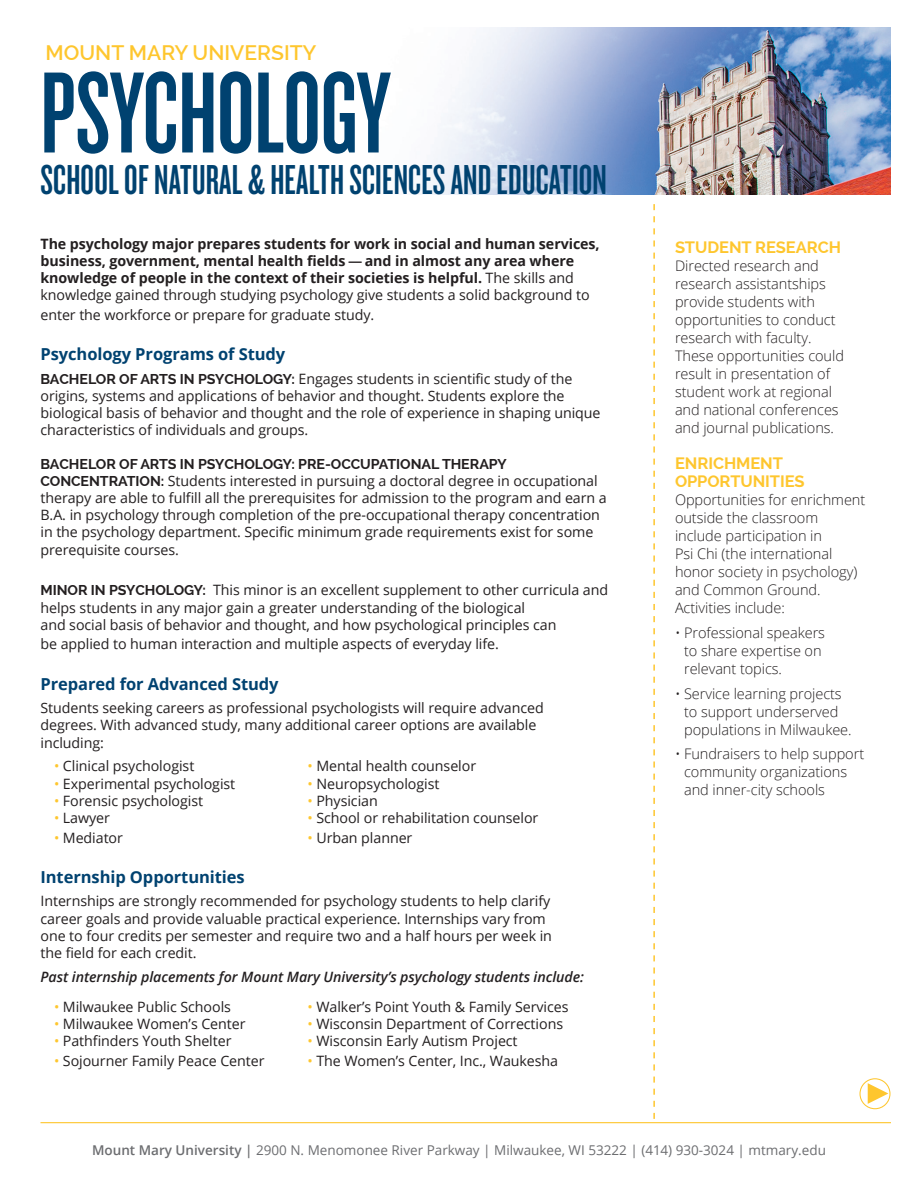
<style>
.page{position:relative;width:918px;height:1188px;background:#fff}
.page>*{position:absolute;margin:0;border:0;box-sizing:border-box;transform-origin:0 0}
.t1{font:120px "Knockout 47 Bantamweight";color:#004270}
.t2{font:43.5px "Knockout 47 Bantamweight";letter-spacing:.005em;color:#004270}
.t3{font:600 21px "Raleway";color:#fec62e}
.t4{font:700 16.5px "Open Sans";letter-spacing:-.005em;color:#004270}
.t5{font:700 16.5px/18px "Raleway";letter-spacing:-.005em;color:#fec62e}
.t6{font:300 14.55px/18px "Open Sans";letter-spacing:-.005em;color:#231f20}
.t7{font:14.25px/17.1px "Open Sans";letter-spacing:-.005em;color:#231f20}
.t8{font:700 14.25px/17.1px "Open Sans";letter-spacing:-.005em;color:#231f20}
.t9{font:italic 600 14.25px "Open Sans";letter-spacing:-.005em;color:#231f20}
.t10{font:13.5px "Open Sans";color:#6c6d70}
.s1{font-weight:600}
.s2{font-weight:400}
.s3{font-family:"Raleway";font-weight:700}
.s4{color:#fec62e}
</style>
<div class="page">
<img style="left:422px;top:27px;width:469px;height:168px">
<svg style="left:653px;top:204px;width:2px;height:915px"></svg>
<hr style="left:40px;top:1122px;width:851px;height:1px;background:#fec62e">
<svg style="left:868px;top:1083px;width:20px;height:21px"></svg>
<div style="left:859px;top:1078px;width:31px;height:31px;border:1px solid #fec62e;border-radius:50%"></div>
<p class="t3" style="left:46px;top:41px;width:272px">MOUNT MARY UNIVERSITY</p>
<p class="t1" style="left:40px;top:43px;width:352px">PSYCHOLOGY</p>
<p class="t2" style="left:40px;top:155px;width:568px">SCHOOL OF NATURAL &amp; HEALTH SCIENCES AND EDUCATION</p>
<p class="t8" style="left:40px;top:234px;width:561px">The psychology major prepares students for work in social and human services, business, government, mental health fields <span class="s1">—</span> and in almost any area where knowledge of people in the context of their societies is helpful. <span class="s2">The skills and knowledge gained through studying psychology give students a solid background to</span></p>
<p class="t7" style="left:40px;top:306px;width:335px">enter the workforce or prepare for graduate study.</p>
<p class="t4" style="left:40px;top:342px;width:246px">Psychology Programs of Study</p>
<p class="t7" style="left:40px;top:369px;width:562px"><span class="s3">BACHELOR OF ARTS IN PSYCHOLOGY:</span> Engages students in scientific study of the origins, systems and applications of behavior and thought. Students explore the biological basis of behavior and thought and the role of experience in shaping unique characteristics of individuals and groups.</p>
<p class="t7" style="left:40px;top:455px;width:568px"><span class="s3">BACHELOR OF ARTS IN PSYCHOLOGY: PRE-OCCUPATIONAL THERAPY CONCENTRATION:</span> Students interested in pursuing a doctoral degree in occupational therapy are able to fulfill all the prerequisites for admission to the program and earn a B.A. in psychology through completion of the pre-occupational therapy concentration in the psychology department. Specific minimum grade requirements exist for some prerequisite courses.</p>
<p class="t7" style="left:40px;top:581px;width:569px"><span class="s3">MINOR IN PSYCHOLOGY:</span> This minor is an excellent supplement to other curricula and helps students in any major gain a greater understanding of the biological<br>and social basis of behavior and thought, and how psychological principles can</p>
<p class="t7" style="left:40px;top:635px;width:460px">be applied to human interaction and multiple aspects of everyday life.</p>
<p class="t4" style="left:40px;top:672px;width:240px">Prepared for Advanced Study</p>
<p class="t7" style="left:40px;top:699px;width:505px">Students seeking careers as professional psychologists will require advanced degrees. With advanced study, many additional career options are available including:</p>
<p class="t7" style="left:54px;top:757px;width:142px"><span class="s4">•</span> Clinical psychologist</p>
<p class="t7" style="left:308px;top:757px;width:170px"><span class="s4">•</span> Mental health counselor</p>
<p class="t7" style="left:54px;top:774px;width:183px"><span class="s4">•</span> Experimental psychologist</p>
<p class="t7" style="left:308px;top:774px;width:133px"><span class="s4">•</span> Neuropsychologist</p>
<p class="t7" style="left:54px;top:792px;width:151px"><span class="s4">•</span> Forensic psychologist</p>
<p class="t7" style="left:308px;top:792px;width:72px"><span class="s4">•</span> Physician</p>
<p class="t7" style="left:54px;top:809px;width:57px"><span class="s4">•</span> Lawyer</p>
<p class="t7" style="left:308px;top:809px;width:232px"><span class="s4">•</span> School or rehabilitation counselor</p>
<p class="t7" style="left:54px;top:828px;width:70px"><span class="s4">•</span> Mediator</p>
<p class="t7" style="left:308px;top:828px;width:106px"><span class="s4">•</span> Urban planner</p>
<p class="t4" style="left:40px;top:865px;width:206px">Internship Opportunities</p>
<p class="t7" style="left:40px;top:892px;width:513px">Internships are strongly recommended for psychology students to help clarify career goals and provide valuable practical experience. Internships vary from one to four credits per semester and require two and a half hours per week in the field for each credit.</p>
<p class="t9" style="left:40px;top:967px;width:545px">Past internship placements for Mount Mary University’s psychology students include:</p>
<p class="t7" style="left:54px;top:998px;width:179px"><span class="s4">•</span> Milwaukee Public Schools</p>
<p class="t7" style="left:308px;top:998px;width:263px"><span class="s4">•</span> Walker’s Point Youth &amp; Family Services</p>
<p class="t7" style="left:54px;top:1015px;width:193px"><span class="s4">•</span> Milwaukee Women’s Center</p>
<p class="t7" style="left:308px;top:1015px;width:257px"><span class="s4">•</span> Wisconsin Department of Corrections</p>
<p class="t7" style="left:54px;top:1032px;width:179px"><span class="s4">•</span> Pathfinders Youth Shelter</p>
<p class="t7" style="left:308px;top:1032px;width:212px"><span class="s4">•</span> Wisconsin Early Autism Project</p>
<p class="t7" style="left:54px;top:1052px;width:212px"><span class="s4">•</span> Sojourner Family Peace Center</p>
<p class="t7" style="left:308px;top:1052px;width:252px"><span class="s4">•</span> The Women’s Center, Inc., Waukesha</p>
<p class="t5" style="left:675px;top:238px;width:168px">STUDENT RESEARCH</p>
<p class="t6" style="left:675px;top:256px;width:162px">Directed research and research assistantships provide students with opportunities to conduct</p>
<p class="t6" style="left:675px;top:328px;width:171px">research with faculty.<br>These opportunities could result in presentation of student work at regional and national conferences</p>
<p class="t6" style="left:675px;top:418px;width:161px">and journal publications.</p>
<p class="t5" style="left:675px;top:454px;width:131px">ENRICHMENT<br>OPPORTUNITIES</p>
<p class="t6" style="left:675px;top:490px;width:192px">Opportunities for enrichment outside the classroom include participation in</p>
<p class="t6" style="left:675px;top:544px;width:184px">Psi Chi (the international honor society in psychology) and Common Ground.<br>Activities include:</p>
<p class="t6" style="left:684px;top:623px;width:142px;text-indent:-9px">• Professional speakers to share expertise on relevant topics.</p>
<p class="t6" style="left:684px;top:684px;width:169px;text-indent:-9px">• Service learning projects to support underserved populations in Milwaukee.</p>
<p class="t6" style="left:684px;top:745px;width:182px;text-indent:-9px">• Fundraisers to help support community organizations and inner-city schools</p>
<p class="t10" style="left:92px;top:1140px;width:735px"><span class="s1">Mount Mary University |</span> 2900 N. Menomonee River Parkway | Milwaukee, WI 53222 | (414) 930-3024 | mtmary.edu</p>
</div>
